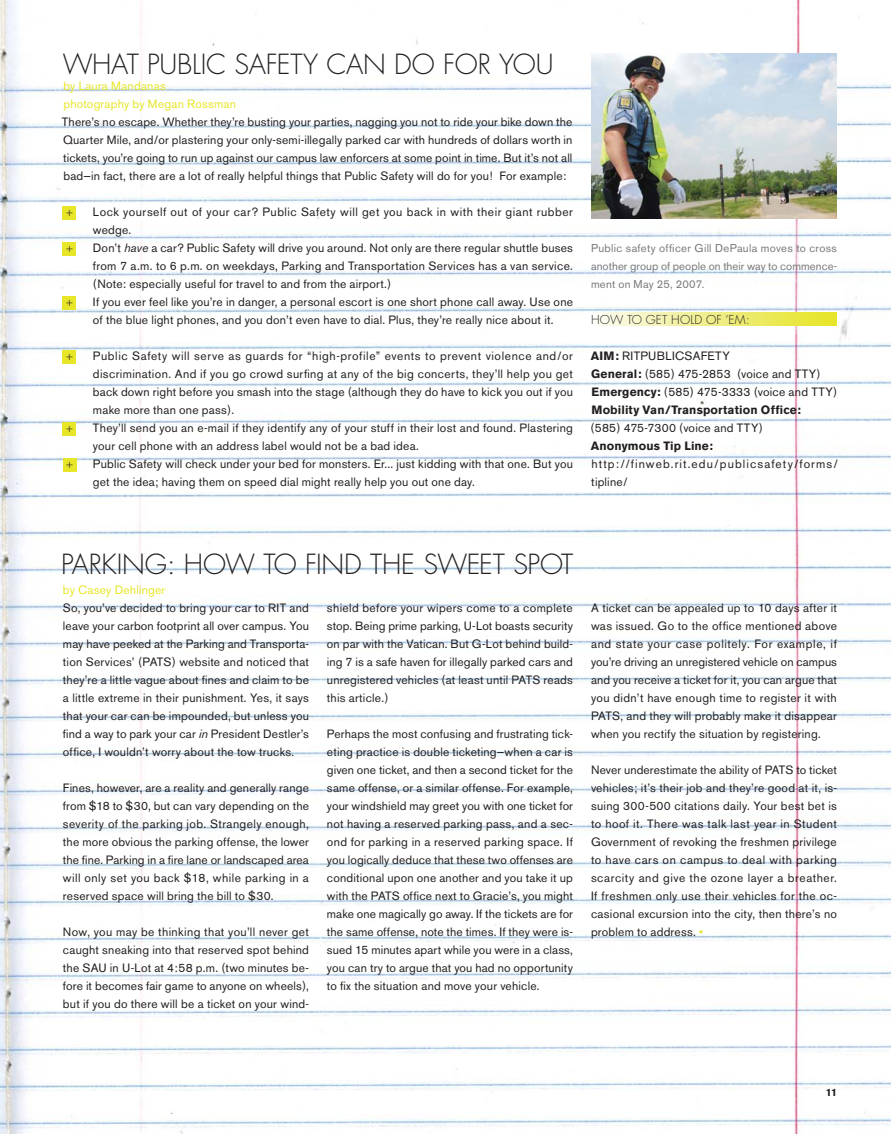
<style>
.page{position:relative;width:891px;height:1134px;background:#fff}
.page>*{position:absolute;margin:0;border:0;box-sizing:border-box;transform-origin:0 0}
.t1{font:300 27px "Futura";letter-spacing:-.01em;color:#231f20}
.t2{font:12px/18px "Akzidenz Grotesk BQ";letter-spacing:.02em;color:#231f20;text-align:justify}
.t3{font:12px/18px "Akzidenz Grotesk BQ";letter-spacing:.045em;color:#231f20}
.t4{font:12px/18px "Akzidenz Grotesk BQ";letter-spacing:.02em;color:#e7e629}
.t5{font:12px/18px "Akzidenz Grotesk BQ";letter-spacing:.09em;color:#231f20}
.t6{font:300 12px "Futura";letter-spacing:.015em;color:#231f20}
.t7{font:700 12px "Akzidenz Grotesk BQ";letter-spacing:.01em;color:#231f20}
.t8{font:11.25px/18px "Akzidenz Grotesk BQ";letter-spacing:.005em;color:#77787b;text-align:justify}
.t9{font:700 10.5px "Akzidenz Grotesk BQ";color:#231f20}
.s1{font-style:italic}
.s2{font-weight:700}
.s3{color:#e7e629}
</style>
<div class="page">
<img style="left:0;top:0;width:891px;height:1134px">
<svg style="left:589px;top:313px;width:248px;height:13px;background:#f0ef8b"></svg>
<div style="left:63px;top:206px;width:13px;height:13px;background:#e7e629"></div>
<div style="left:63px;top:243px;width:13px;height:13px;background:#e7e629"></div>
<div style="left:63px;top:297px;width:13px;height:13px;background:#e7e629"></div>
<div style="left:63px;top:351px;width:13px;height:13px;background:#e7e629"></div>
<div style="left:63px;top:422px;width:13px;height:13px;background:#e7e629"></div>
<div style="left:63px;top:459px;width:13px;height:13px;background:#e7e629"></div>
<img style="left:591px;top:54px;width:246px;height:165px">
<h1 class="t1" style="left:63px;top:52px;width:492px">WHAT PUBLIC SAFETY CAN DO FOR YOU</h1>
<p class="t4" style="left:63px;top:78px;width:174px">by Laura Mandanas<br>photography by Megan Rossman</p>
<p class="t2" style="left:62px;top:114px;width:512px">There’s no escape. Whether they’re busting your parties, nagging you not to ride your bike down the Quarter Mile, and/or plastering your only-semi-illegally parked car with hundreds of dollars worth in tickets, you’re going to run up against our campus law enforcers at some point in time. But it’s not all bad—in fact, there are a lot of really helpful things that Public Safety will do for you! For example:</p>
<p class="t6" style="left:66px;top:206px;width:9px">+</p>
<p class="t3" style="left:93px;top:204px;width:482px">Lock yourself out of your car? Public Safety will get you back in with their giant rubber wedge.</p>
<p class="t6" style="left:66px;top:242px;width:9px">+</p>
<p class="t2" style="left:93px;top:240px;width:482px">Don’t <span class="s1">have</span> a car? Public Safety will drive you around. Not only are there regular shuttle buses from 7 a.m. to 6 p.m. on weekdays, Parking and Transportation Services has a van service. (Note: especially useful for travel to and from the airport.)</p>
<p class="t6" style="left:66px;top:296px;width:9px">+</p>
<p class="t2" style="left:93px;top:294px;width:482px">If you ever feel like you’re in danger, a personal escort is one short phone call away. Use one of the blue light phones, and you don’t even have to dial. Plus, they’re really nice about it.</p>
<p class="t6" style="left:66px;top:350px;width:9px">+</p>
<p class="t2" style="left:93px;top:348px;width:482px">Public Safety will serve as guards for “high-profile” events to prevent violence and/or discrimination. And if you go crowd surfing at any of the big concerts, they’ll help you get back down right before you smash into the stage (although they do have to kick you out if you make more than one pass).</p>
<p class="t6" style="left:66px;top:422px;width:9px">+</p>
<p class="t2" style="left:93px;top:420px;width:481px">They’ll send you an e-mail if they identify any of your stuff in their lost and found. Plastering your cell phone with an address label would not be a bad idea.</p>
<p class="t6" style="left:66px;top:458px;width:9px">+</p>
<p class="t2" style="left:93px;top:456px;width:481px">Public Safety will check under your bed for monsters. Er... just kidding with that one. But you get the idea; having them on speed dial might really help you out one day.</p>
<p class="t8" style="left:591px;top:240px;width:248px">Public safety officer Gill DePaula moves to cross another group of people on their way to commence&shy;ment on May 25, 2007.</p>
<p class="t6" style="left:591px;top:314px;width:160px">HOW TO GET HOLD OF ‘EM:</p>
<p class="t2" style="left:591px;top:348px;width:248px;text-align:left"><span class="s2">AIM:</span> RITPUBLICSAFETY<br><span class="s2">General:</span> (585) 475-2853 (voice and TTY)<br><span class="s2">Emergency:</span> (585) 475-3333 (voice and TTY)<br><span class="s2">Mobility Van/Transportation Office:</span></p>
<p class="t2" style="left:590px;top:420px;width:174px">(585) 475-7300 (voice and TTY)</p>
<p class="t7" style="left:591px;top:441px;width:124px">Anonymous Tip Line:</p>
<p class="t5" style="left:591px;top:456px;width:248px">http://finweb.rit.edu/publicsafety/forms/ tipline/</p>
<h1 class="t1" style="left:61px;top:552px;width:514px">PARKING: HOW TO FIND THE SWEET SPOT</h1>
<p class="t4" style="left:63px;top:582px;width:104px">by Casey Dehlinger</p>
<p class="t2" style="left:63px;top:600px;width:248px">So, you’ve decided to bring your car to RIT and leave your carbon footprint all over campus. You may have peeked at the Parking and Transporta&shy;tion Services’ (PATS) website and noticed that they’re a little vague about fines and claim to be a little extreme in their punishment. Yes, it says that your car can be impounded, but unless you find a way to park your car <span class="s1">in</span> President Destler’s office, I wouldn’t worry about the tow trucks.</p>
<p class="t2" style="left:63px;top:780px;width:248px">Fines, however, are a reality and generally range from $18 to $30, but can vary depending on the severity of the parking job. Strangely enough, the more obvious the parking offense, the lower the fine. Parking in a fire lane or landscaped area will only set you back $18, while parking in a reserved space will bring the bill to $30.</p>
<p class="t2" style="left:63px;top:924px;width:248px">Now, you may be thinking that you’ll never get caught sneaking into that reserved spot behind the SAU in U-Lot at 4:58 p.m. (two minutes be&shy;fore it becomes fair game to anyone on wheels), but if you do there will be a ticket on your wind-</p>
<p class="t2" style="left:327px;top:600px;width:248px">shield before your wipers come to a complete stop. Being prime parking, U-Lot boasts security on par with the Vatican. But G-Lot behind build&shy;ing 7 is a safe haven for illegally parked cars and unregistered vehicles (at least until PATS reads this article.)</p>
<p class="t2" style="left:327px;top:726px;width:248px">Perhaps the most confusing and frustrating tick&shy;eting practice is double ticketing—when a car is given one ticket, and then a second ticket for the same offense, or a similar offense. For example, your windshield may greet you with one ticket for not having a reserved parking pass, and a sec&shy;ond for parking in a reserved parking space. If you logically deduce that these two offenses are conditional upon one another and you take it up with the PATS office next to Gracie’s, you might make one magically go away. If the tickets are for the same offense, note the times. If they were is&shy;sued 15 minutes apart while you were in a class, you can try to argue that you had no opportunity to fix the situation and move your vehicle.</p>
<p class="t2" style="left:591px;top:600px;width:248px">A ticket can be appealed up to 10 days after it was issued. Go to the office mentioned above and state your case politely. For example, if you’re driving an unregistered vehicle on campus and you receive a ticket for it, you can argue that you didn’t have enough time to register it with PATS, and they will probably make it disappear when you rectify the situation by registering.</p>
<p class="t2" style="left:591px;top:762px;width:248px">Never underestimate the ability of PATS to ticket vehicles; it’s their job and they’re good at it, is&shy;suing 300-500 citations daily. Your best bet is to hoof it. There was talk last year in Student Government of revoking the freshmen privilege to have cars on campus to deal with parking scarcity and give the ozone layer a breather.<br>If freshmen only use their vehicles for the oc&shy;casional excursion into the city, then there’s no problem to address. <span class="s3">•</span></p>
<p class="t9" style="left:826px;top:1088px;width:13px">11</p>
</div>
